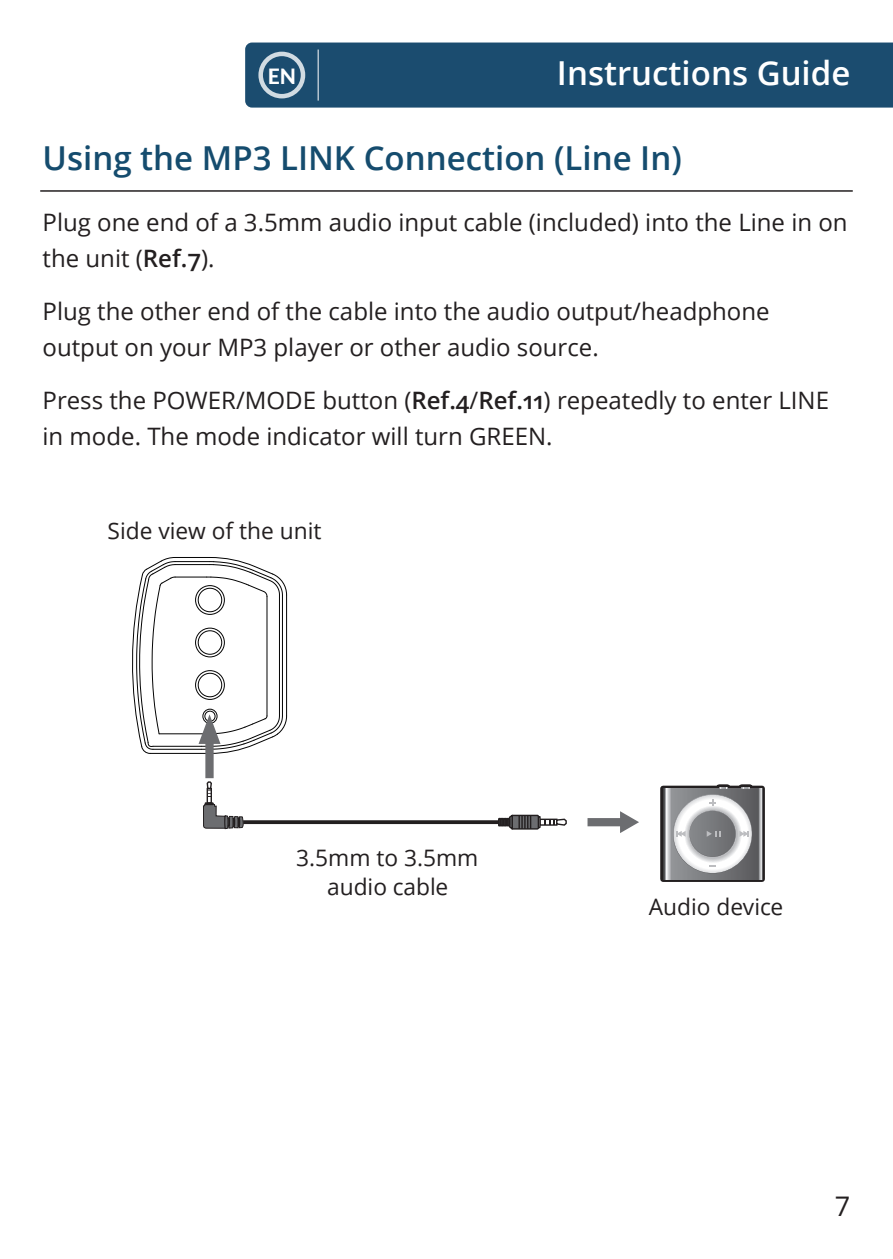
<style>
.page{position:relative;width:893px;height:1259px;background:#fff}
.page>*{position:absolute;margin:0;border:0;box-sizing:border-box;transform-origin:0 0}
.Blue_Header_Contents{font:600 33px "Open Sans";color:#154c6e}
.Page_Header_-_Right{font:600 33px "Open Sans";color:#fff}
.t1{font:27px "Open Sans";color:#231f20}
.t2{font:24px/36px "Open Sans";color:#231f20}
.t3{font:22.8px/28.5px "Open Sans";color:#231f20;text-align:center}
.t4{font:800 21px "Lato";color:#fff}
.s1{font-weight:600}
</style>
<div class="page">
<div style="left:245px;top:43px;width:647px;height:65px;background:#1b4c6f"></div>
<div style="left:258px;top:52px;width:47px;height:46px;border:4px solid #fff;border-radius:50%"></div>
<hr style="left:317px;top:50px;width:1px;height:51px;background:#fff">
<svg style="left:587px;top:811px;width:51px;height:22px"></svg>
<svg style="left:287px;top:820px;width:210px;height:4px"></svg>
<svg style="left:497px;top:814px;width:70px;height:16px"></svg>
<svg style="left:660px;top:784px;width:105px;height:98px"></svg>
<hr style="left:150px;top:753px;width:60px;height:1px;background:#030303">
<hr style="left:279px;top:595px;width:1px;height:121px;background:#030303">
<hr style="left:286px;top:595px;width:1px;height:121px;background:#030303">
<hr style="left:175px;top:564px;width:34px;height:1px;background:#030303">
<hr style="left:175px;top:557px;width:35px;height:1px;background:#030303">
<div style="left:198px;top:588px;width:24px;height:24px;border:1px solid #030303;border-radius:50%"></div>
<div style="left:204px;top:711px;width:11px;height:10px;border:1px solid #030303;border-radius:50%"></div>
<div style="left:202px;top:709px;width:15px;height:14px;border:1px solid #030303;border-radius:50%"></div>
<div style="left:195px;top:585px;width:29px;height:30px;border:1px solid #030303;border-radius:50%"></div>
<hr style="left:159px;top:733px;width:49px;height:1px;background:#030303">
<hr style="left:266px;top:596px;width:1px;height:120px;background:#030303">
<hr style="left:175px;top:576px;width:32px;height:1px;background:#030303">
<hr style="left:282px;top:595px;width:1px;height:121px;background:#030303">
<svg style="left:206px;top:557px;width:81px;height:40px"></svg>
<hr style="left:175px;top:561px;width:34px;height:1px;background:#030303">
<svg style="left:132px;top:557px;width:44px;height:197px"></svg>
<hr style="left:153px;top:749px;width:48px;height:1px;background:#030303">
<hr style="left:153px;top:746px;width:48px;height:1px;background:#030303">
<div style="left:198px;top:630px;width:24px;height:24px;border:1px solid #030303;border-radius:50%"></div>
<div style="left:195px;top:628px;width:29px;height:29px;border:1px solid #030303;border-radius:50%"></div>
<div style="left:198px;top:673px;width:24px;height:24px;border:1px solid #030303;border-radius:50%"></div>
<div style="left:195px;top:670px;width:29px;height:30px;border:1px solid #030303;border-radius:50%"></div>
<svg style="left:198px;top:714px;width:89px;height:115px"></svg>
<hr style="left:40px;top:190px;width:812px;height:2px;background:#231f20">
<p class="t4" style="left:267px;top:60px;width:30px">EN</p>
<p class="Page_Header_-_Right" style="left:556px;top:50px;width:295px">Instructions Guide</p>
<p class="Blue_Header_Contents" style="left:43px;top:135px;width:640px">Using the MP3 LINK Connection (Line In)</p>
<p class="t2" style="left:43px;top:204px;width:806px">Plug one end of a 3.5mm audio input cable (included) into the Line in on the unit (<span class="s1">Ref.7</span>).</p>
<p class="t2" style="left:43px;top:293px;width:728px">Plug the other end of the cable into the audio output/headphone output on your MP3 player or other audio source.</p>
<p class="t2" style="left:43px;top:382px;width:787px">Press the POWER/MODE button (<span class="s1">Ref.4</span>/<span class="s1">Ref.11</span>) repeatedly to enter LINE in mode. The mode indicator will turn GREEN.</p>
<p class="t3" style="left:107px;top:515px;width:215px">Side view of the unit</p>
<p class="t3" style="left:296px;top:843px;width:184px">3.5mm to 3.5mm audio cable</p>
<p class="t3" style="left:648px;top:892px;width:136px">Audio device</p>
<p class="t1" style="left:834px;top:1188px;width:17px">7</p>
</div>
